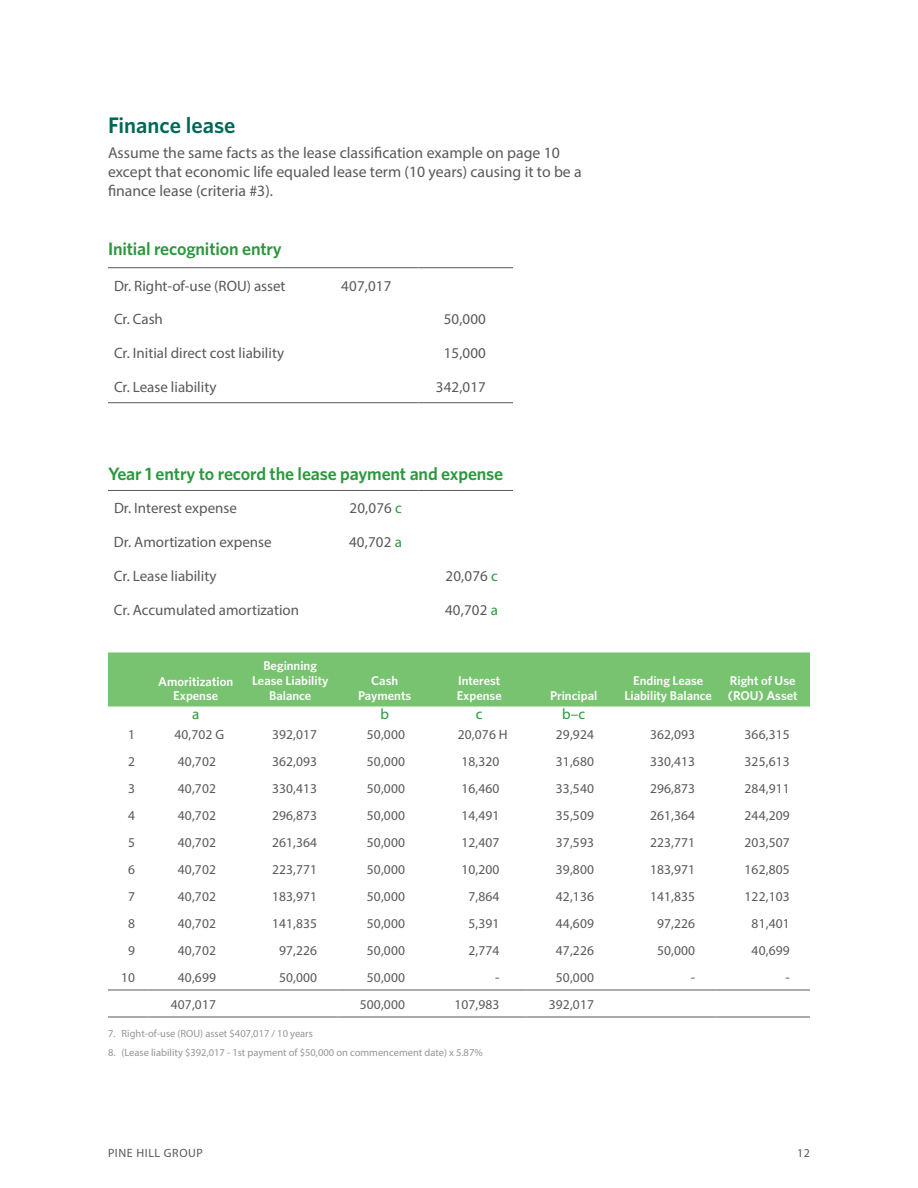
<style>
.page{position:relative;width:918px;height:1188px;background:#fff}
.page>*{position:absolute;margin:0;border:0;box-sizing:border-box;transform-origin:0 0}
.t1{font:600 22.5px "Whitney";color:#006857}
.t2{font:600 18px "Whitney";letter-spacing:-.01em;color:#2c973e}
.t3{font:15.75px/19.5px "Myriad Pro";color:#58595b}
.t4{font:15px "Myriad Pro";color:#58595b}
.t5{font:15px "Myriad Pro";color:#2c973e}
.t6{font:14.25px "Myriad Pro";color:#58595b}
.t7{font:13.5px "Myriad Pro";letter-spacing:.01em;color:#58595b}
.t8{font:600 12.75px/15px "Whitney";color:#fff;text-align:center}
.t9{font:12px "Myriad Pro";letter-spacing:.05em;color:#58595b}
.t10{font:10.5px "Myriad Pro";color:#939598}
.s1{color:#2c973e}
</style>
<div class="page">
<div style="left:108px;top:652px;width:702px;height:54px;background:#77c370"></div>
<hr style="left:108px;top:990px;width:40px;height:1px;background:#58595b">
<hr style="left:148px;top:990px;width:95px;height:1px;background:#58595b">
<hr style="left:243px;top:990px;width:95px;height:1px;background:#58595b">
<hr style="left:338px;top:990px;width:94px;height:1px;background:#58595b">
<hr style="left:432px;top:990px;width:94px;height:1px;background:#58595b">
<hr style="left:526px;top:990px;width:95px;height:1px;background:#58595b">
<hr style="left:621px;top:990px;width:95px;height:1px;background:#58595b">
<hr style="left:716px;top:990px;width:94px;height:1px;background:#58595b">
<hr style="left:108px;top:1017px;width:40px;height:1px;background:#58595b">
<hr style="left:148px;top:1017px;width:95px;height:1px;background:#58595b">
<hr style="left:243px;top:1017px;width:95px;height:1px;background:#58595b">
<hr style="left:338px;top:1017px;width:94px;height:1px;background:#58595b">
<hr style="left:432px;top:1017px;width:94px;height:1px;background:#58595b">
<hr style="left:526px;top:1017px;width:95px;height:1px;background:#58595b">
<hr style="left:621px;top:1017px;width:95px;height:1px;background:#58595b">
<hr style="left:716px;top:1017px;width:94px;height:1px;background:#58595b">
<hr style="left:108px;top:267px;width:216px;height:1px;background:#58595b">
<hr style="left:324px;top:267px;width:94px;height:1px;background:#58595b">
<hr style="left:418px;top:267px;width:95px;height:1px;background:#58595b">
<hr style="left:108px;top:402px;width:216px;height:1px;background:#58595b">
<hr style="left:324px;top:402px;width:94px;height:1px;background:#58595b">
<hr style="left:418px;top:402px;width:95px;height:1px;background:#58595b">
<hr style="left:108px;top:490px;width:216px;height:1px;background:#58595b">
<hr style="left:324px;top:490px;width:94px;height:1px;background:#58595b">
<hr style="left:418px;top:490px;width:95px;height:1px;background:#58595b">
<h1 class="t1" style="left:108px;top:111px;width:129px">Finance lease</h1>
<p class="t3" style="left:108px;top:142px;width:475px">Assume the same facts as the lease classification example on page 10 except that economic life equaled lease term (10 years) causing it to be a finance lease (criteria #3).</p>
<h2 class="t2" style="left:108px;top:238px;width:175px">Initial recognition entry</h2>
<p class="t4" style="left:114px;top:276px;width:173px">Dr. Right-of-use (ROU) asset</p>
<p class="t4" style="left:341px;top:276px;width:52px">407,017</p>
<p class="t4" style="left:114px;top:310px;width:50px">Cr. Cash</p>
<p class="t4" style="left:444px;top:310px;width:44px">50,000</p>
<p class="t4" style="left:114px;top:344px;width:172px">Cr. Initial direct cost liability</p>
<p class="t4" style="left:444px;top:344px;width:44px">15,000</p>
<p class="t4" style="left:114px;top:378px;width:104px">Cr. Lease liability</p>
<p class="t4" style="left:436px;top:378px;width:52px">342,017</p>
<h2 class="t2" style="left:108px;top:462px;width:397px">Year 1 entry to record the lease payment and expense</h2>
<p class="t4" style="left:114px;top:499px;width:125px">Dr. Interest expense</p>
<p class="t4" style="left:350px;top:499px;width:54px">20,076 <span class="s1">c</span></p>
<p class="t4" style="left:114px;top:533px;width:159px">Dr. Amortization expense</p>
<p class="t4" style="left:349px;top:533px;width:54px">40,702 <span class="s1">a</span></p>
<p class="t4" style="left:114px;top:567px;width:104px">Cr. Lease liability</p>
<p class="t4" style="left:446px;top:567px;width:54px">20,076 <span class="s1">c</span></p>
<p class="t4" style="left:114px;top:600px;width:187px">Cr. Accumulated amortization</p>
<p class="t4" style="left:445px;top:600px;width:54px">40,702 <span class="s1">a</span></p>
<p class="t8" style="left:158px;top:673px;width:76px">Amoritization<br>Expense</p>
<p class="t8" style="left:252px;top:658px;width:78px">Beginning<br>Lease Liability<br>Balance</p>
<p class="t8" style="left:358px;top:673px;width:55px">Cash<br>Payments</p>
<p class="t8" style="left:457px;top:673px;width:47px;text-align:left">Interest<br>Expense</p>
<p class="t8" style="left:550px;top:688px;width:49px">Principal</p>
<p class="t5" style="left:192px;top:705px;width:9px">a</p>
<p class="t5" style="left:380px;top:705px;width:10px">b</p>
<p class="t5" style="left:476px;top:705px;width:8px">c</p>
<p class="t5" style="left:562px;top:705px;width:25px">b–c</p>
<p class="t8" style="left:624px;top:673px;width:89px">Ending Lease<br>Liability Balance</p>
<p class="t8" style="left:728px;top:673px;width:71px;text-align:left">Right of Use (ROU) Asset</p>
<p class="t7" style="left:128px;top:726px;width:8px">1</p>
<p class="t7" style="left:174px;top:726px;width:51px">40,702 G</p>
<p class="t7" style="left:272px;top:726px;width:47px">392,017</p>
<p class="t7" style="left:367px;top:726px;width:40px">50,000</p>
<p class="t7" style="left:458px;top:726px;width:51px">20,076 H</p>
<p class="t7" style="left:556px;top:726px;width:40px">29,924</p>
<p class="t7" style="left:650px;top:726px;width:47px">362,093</p>
<p class="t7" style="left:745px;top:726px;width:47px">366,315</p>
<p class="t7" style="left:128px;top:753px;width:8px">2</p>
<p class="t7" style="left:178px;top:753px;width:40px">40,702</p>
<p class="t7" style="left:272px;top:753px;width:47px">362,093</p>
<p class="t7" style="left:367px;top:753px;width:40px">50,000</p>
<p class="t7" style="left:461px;top:753px;width:40px">18,320</p>
<p class="t7" style="left:556px;top:753px;width:40px">31,680</p>
<p class="t7" style="left:650px;top:753px;width:47px">330,413</p>
<p class="t7" style="left:745px;top:753px;width:47px">325,613</p>
<p class="t7" style="left:128px;top:780px;width:8px">3</p>
<p class="t7" style="left:178px;top:780px;width:40px">40,702</p>
<p class="t7" style="left:272px;top:780px;width:47px">330,413</p>
<p class="t7" style="left:367px;top:780px;width:40px">50,000</p>
<p class="t7" style="left:461px;top:780px;width:40px">16,460</p>
<p class="t7" style="left:556px;top:780px;width:40px">33,540</p>
<p class="t7" style="left:650px;top:780px;width:47px">296,873</p>
<p class="t7" style="left:745px;top:780px;width:47px">284,911</p>
<p class="t7" style="left:128px;top:807px;width:8px">4</p>
<p class="t7" style="left:178px;top:807px;width:40px">40,702</p>
<p class="t7" style="left:272px;top:807px;width:47px">296,873</p>
<p class="t7" style="left:367px;top:807px;width:40px">50,000</p>
<p class="t7" style="left:461px;top:807px;width:40px">14,491</p>
<p class="t7" style="left:556px;top:807px;width:40px">35,509</p>
<p class="t7" style="left:650px;top:807px;width:47px">261,364</p>
<p class="t7" style="left:745px;top:807px;width:47px">244,209</p>
<p class="t7" style="left:128px;top:834px;width:8px">5</p>
<p class="t7" style="left:178px;top:834px;width:40px">40,702</p>
<p class="t7" style="left:272px;top:834px;width:47px">261,364</p>
<p class="t7" style="left:367px;top:834px;width:40px">50,000</p>
<p class="t7" style="left:461px;top:834px;width:40px">12,407</p>
<p class="t7" style="left:556px;top:834px;width:40px">37,593</p>
<p class="t7" style="left:650px;top:834px;width:47px">223,771</p>
<p class="t7" style="left:745px;top:834px;width:47px">203,507</p>
<p class="t7" style="left:128px;top:861px;width:8px">6</p>
<p class="t7" style="left:178px;top:861px;width:40px">40,702</p>
<p class="t7" style="left:272px;top:861px;width:47px">223,771</p>
<p class="t7" style="left:367px;top:861px;width:40px">50,000</p>
<p class="t7" style="left:461px;top:861px;width:40px">10,200</p>
<p class="t7" style="left:556px;top:861px;width:40px">39,800</p>
<p class="t7" style="left:650px;top:861px;width:47px">183,971</p>
<p class="t7" style="left:745px;top:861px;width:47px">162,805</p>
<p class="t7" style="left:128px;top:888px;width:8px">7</p>
<p class="t7" style="left:178px;top:888px;width:40px">40,702</p>
<p class="t7" style="left:272px;top:888px;width:47px">183,971</p>
<p class="t7" style="left:367px;top:888px;width:40px">50,000</p>
<p class="t7" style="left:468px;top:888px;width:33px">7,864</p>
<p class="t7" style="left:556px;top:888px;width:40px">42,136</p>
<p class="t7" style="left:650px;top:888px;width:47px">141,835</p>
<p class="t7" style="left:745px;top:888px;width:47px">122,103</p>
<p class="t7" style="left:128px;top:915px;width:8px">8</p>
<p class="t7" style="left:178px;top:915px;width:40px">40,702</p>
<p class="t7" style="left:272px;top:915px;width:47px">141,835</p>
<p class="t7" style="left:367px;top:915px;width:40px">50,000</p>
<p class="t7" style="left:468px;top:915px;width:33px">5,391</p>
<p class="t7" style="left:556px;top:915px;width:40px">44,609</p>
<p class="t7" style="left:657px;top:915px;width:40px">97,226</p>
<p class="t7" style="left:752px;top:915px;width:40px">81,401</p>
<p class="t7" style="left:128px;top:942px;width:8px">9</p>
<p class="t7" style="left:178px;top:942px;width:40px">40,702</p>
<p class="t7" style="left:279px;top:942px;width:40px">97,226</p>
<p class="t7" style="left:367px;top:942px;width:40px">50,000</p>
<p class="t7" style="left:468px;top:942px;width:33px">2,774</p>
<p class="t7" style="left:556px;top:942px;width:40px">47,226</p>
<p class="t7" style="left:657px;top:942px;width:40px">50,000</p>
<p class="t7" style="left:752px;top:942px;width:40px">40,699</p>
<p class="t7" style="left:121px;top:969px;width:15px">10</p>
<p class="t7" style="left:178px;top:969px;width:40px">40,699</p>
<p class="t7" style="left:279px;top:969px;width:40px">50,000</p>
<p class="t7" style="left:367px;top:969px;width:40px">50,000</p>
<p class="t6" style="left:495px;top:969px;width:6px">-</p>
<p class="t7" style="left:556px;top:969px;width:40px">50,000</p>
<p class="t6" style="left:691px;top:969px;width:6px">-</p>
<p class="t6" style="left:785px;top:969px;width:6px">-</p>
<p class="t7" style="left:171px;top:996px;width:47px">407,017</p>
<p class="t7" style="left:360px;top:996px;width:47px">500,000</p>
<p class="t7" style="left:454px;top:996px;width:47px">107,983</p>
<p class="t7" style="left:549px;top:996px;width:47px">392,017</p>
<p class="t10" style="left:108px;top:1027px;width:206px">7. Right-of-use (ROU) asset $407,017 / 10 years</p>
<p class="t10" style="left:108px;top:1046px;width:376px">8. (Lease liability $392,017 - 1st payment of $50,000 on commencement date) x 5.87%</p>
<p class="t9" style="left:108px;top:1146px;width:96px">PINE HILL GROUP</p>
<p class="t9" style="left:797px;top:1146px;width:14px">12</p>
</div>
